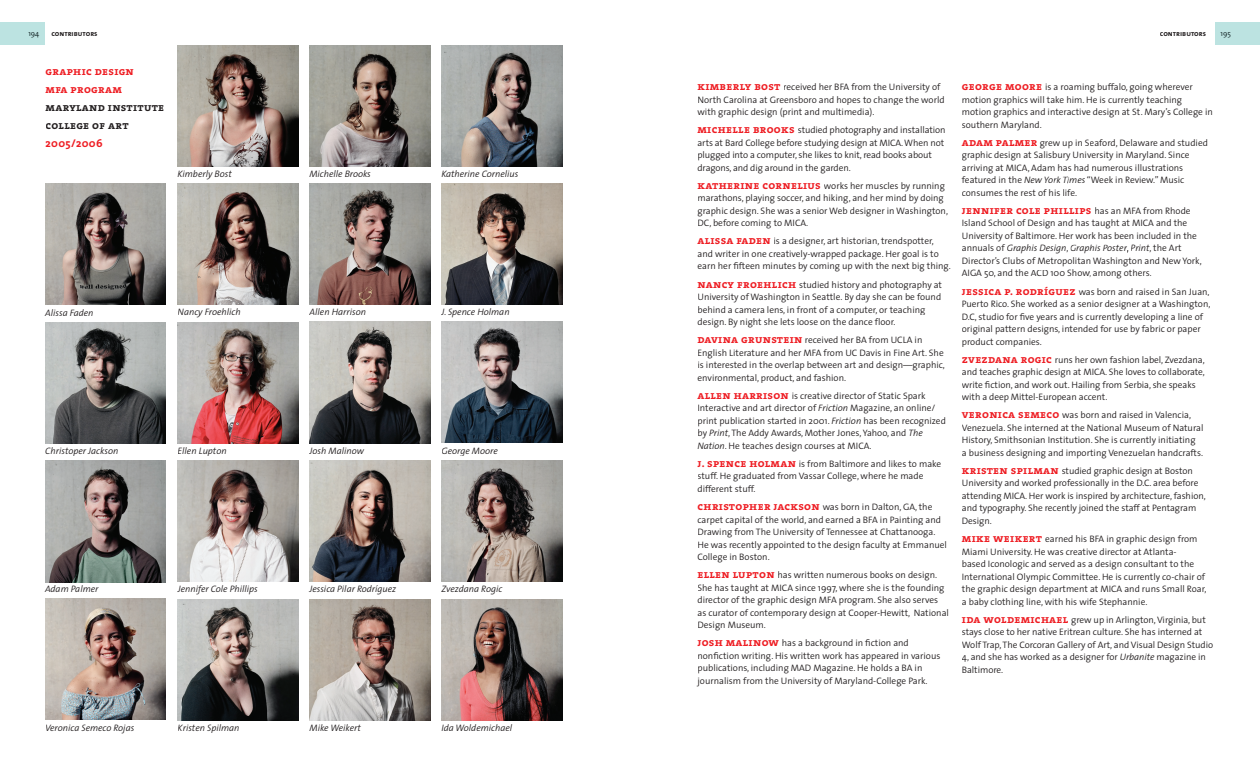
<style>
.page{position:relative;width:1260px;height:765px;background:#fff}
.page>*{position:absolute;margin:0;border:0;box-sizing:border-box;transform-origin:0 0}
.t1{font:11.25px/18.1px "The Serif Bold Caps";letter-spacing:.025em;color:#ee1d23}
.t2{font:11.25px/18.1px "The Serif Bold Caps";letter-spacing:.025em;color:#231f20}
.t3{font:700 11.25px "The Serif";letter-spacing:.025em;color:#ee1d23}
.t4{font:300 9.38px/12.5px "The Sans";color:#231f20}
.t5{font:italic 300 9.38px "The Sans";color:#231f20}
.t6{font:7.5px "The Sans Bold Caps";color:#231f20}
.t7{font:300 7.5px "The Sans";color:#09191a}
.s1{font-family:"The Serif Bold Caps";font-weight:400;font-size:11.25px;color:#ee1d23}
.s2{font-style:italic}
.s3{font-family:"The Sans";font-weight:300;font-size:9.38px;color:#231f20}
</style>
<div class="page">
<img style="left:45px;top:461px;width:121px;height:121px">
<img style="left:177px;top:322px;width:121px;height:121px">
<img style="left:442px;top:322px;width:120px;height:121px">
<img style="left:441px;top:599px;width:121px;height:121px">
<img style="left:309px;top:461px;width:121px;height:121px">
<img style="left:177px;top:599px;width:121px;height:121px">
<img style="left:309px;top:599px;width:121px;height:121px">
<img style="left:309px;top:322px;width:121px;height:121px">
<img style="left:45px;top:184px;width:121px;height:121px">
<img style="left:442px;top:45px;width:120px;height:121px">
<img style="left:177px;top:45px;width:121px;height:121px">
<img style="left:309px;top:45px;width:121px;height:121px">
<img style="left:309px;top:184px;width:121px;height:121px">
<img style="left:45px;top:322px;width:121px;height:121px">
<img style="left:177px;top:184px;width:121px;height:121px">
<img style="left:442px;top:184px;width:120px;height:121px">
<img style="left:177px;top:461px;width:121px;height:121px">
<img style="left:45px;top:599px;width:121px;height:121px">
<img style="left:442px;top:461px;width:120px;height:121px">
<div style="left:0;top:22px;width:45px;height:23px;background:#bce3e1"></div>
<div style="left:1215px;top:22px;width:45px;height:23px;background:#bce3e1"></div>
<p class="t7" style="left:28px;top:27px;width:12px">194</p>
<p class="t6" style="left:51px;top:27px;width:48px">contributors</p>
<p class="t6" style="left:1160px;top:27px;width:48px">contributors</p>
<p class="t7" style="left:1221px;top:27px;width:12px">195</p>
<p class="t1" style="left:46px;top:62px;width:90px">graphic design mfa program</p>
<p class="t2" style="left:46px;top:98px;width:120px">maryland institute college of art</p>
<p class="t3" style="left:46px;top:134px;width:58px">2005/2006</p>
<p class="t5" style="left:177px;top:166px;width:56px">Kimberly Bost</p>
<p class="t5" style="left:309px;top:166px;width:63px">Michelle Brooks</p>
<p class="t5" style="left:441px;top:166px;width:79px">Katherine Cornelius</p>
<p class="t5" style="left:45px;top:305px;width:50px">Alissa Faden</p>
<p class="t5" style="left:178px;top:304px;width:65px">Nancy Froehlich</p>
<p class="t5" style="left:310px;top:304px;width:58px">Allen Harrison</p>
<p class="t5" style="left:442px;top:304px;width:70px">J. Spence Holman</p>
<p class="t5" style="left:45px;top:443px;width:75px">Christoper Jackson</p>
<p class="t5" style="left:178px;top:443px;width:51px">Ellen Lupton</p>
<p class="t5" style="left:310px;top:443px;width:56px">Josh Malinow</p>
<p class="t5" style="left:442px;top:443px;width:58px">George Moore</p>
<p class="t5" style="left:45px;top:581px;width:55px">Adam Palmer</p>
<p class="t5" style="left:178px;top:581px;width:82px">Jennifer Cole Phillips</p>
<p class="t5" style="left:309px;top:581px;width:88px">Jessica Pilar Rodríguez</p>
<p class="t5" style="left:442px;top:581px;width:62px">Zvezdana Rogic</p>
<p class="t5" style="left:45px;top:720px;width:91px">Veronica Semeco Rojas</p>
<p class="t5" style="left:178px;top:720px;width:63px">Kristen Spilman</p>
<p class="t5" style="left:310px;top:720px;width:53px">Mike Weikert</p>
<p class="t5" style="left:442px;top:720px;width:72px">Ida Woldemichael</p>
<p class="t4" style="left:698px;top:80px;width:249px"><span class="s1">kimberly bost</span> received her BFA from the University of<br>North Carolina at Greensboro and hopes to change the world with graphic design (print and multimedia).</p>
<p class="t4" style="left:698px;top:123px;width:249px"><span class="s1">michelle brooks</span> studied photography and installation arts at Bard College before studying design at MICA. When not plugged into a computer, she likes to knit, read books about dragons, and dig around in the garden.</p>
<p class="t4" style="left:698px;top:179px;width:252px"><span class="s1">katherine cornelius</span> works her muscles by running marathons, playing soccer, and hiking, and her mind by doing graphic design. She was a senior Web designer in Washington, DC, before coming to MICA.</p>
<p class="t4" style="left:698px;top:235px;width:255px"><span class="s1">alissa faden</span> is a designer, art historian, trendspotter, and writer in one creatively-wrapped package. Her goal is to earn her fifteen minutes by coming up with the next big thing.</p>
<p class="t4" style="left:698px;top:278px;width:246px"><span class="s1">nancy froehlich</span> studied history and photography at University of Washington in Seattle. By day she can be found behind a camera lens, in front of a computer, or teaching design. By night she lets loose on the dance floor.</p>
<p class="t4" style="left:698px;top:333px;width:249px"><span class="s1">davina grunstein</span> received her BA from UCLA in English Literature and her MFA from UC Davis in Fine Art. She is interested in the overlap between art and design—graphic, environmental, product, and fashion.</p>
<p class="t4" style="left:698px;top:389px;width:250px"><span class="s1">allen harrison</span> is creative director of Static Spark Interactive and art director of <span class="s2">Friction</span> Magazine, an online/ print publication started in 2001. <span class="s2">Friction</span> has been recognized by <span class="s2">Print</span>, The Addy Awards, Mother Jones, Yahoo, and <span class="s2">The Nation</span>. He teaches design courses at MICA.</p>
<p class="t4" style="left:698px;top:457px;width:245px"><span class="s1">j. spence holman</span> is from Baltimore and likes to make stuff. He graduated from Vassar College, where he made different stuff.</p>
<p class="t4" style="left:698px;top:500px;width:251px"><span class="s1">christopher jackson</span> was born in Dalton, GA, the carpet capital of the world, and earned a BFA in Painting and Drawing from The University of Tennessee at Chattanooga.<br>He was recently appointed to the design faculty at Emmanuel College in Boston.</p>
<p class="t4" style="left:698px;top:568px;width:253px"><span class="s1">ellen lupton</span> has written numerous books on design.<br>She has taught at MICA since 1997, where she is the founding director of the graphic design MFA program. She also serves as curator of contemporary design at Cooper-Hewitt, National Design Museum.</p>
<p class="t4" style="left:698px;top:637px;width:244px"><span class="s1">josh malinow</span> has a background in fiction and nonfiction writing. His written work has appeared in various publications, including MAD Magazine. He holds a BA in journalism from the University of Maryland-College Park.</p>
<p class="t4" style="left:962px;top:80px;width:252px"><span class="s1">george moore</span> is a roaming buffalo, going wherever motion graphics will take him. He is currently teaching motion graphics and interactive design at St. Mary’s College in southern Maryland.</p>
<p class="t4" style="left:962px;top:136px;width:248px"><span class="s1">adam palmer</span> grew up in Seaford, Delaware and studied graphic design at Salisbury University in Maryland. Since arriving at MICA, Adam has had numerous illustrations featured in the <span class="s2">New York Times</span> “Week in Review.” Music consumes the rest of his life.</p>
<p class="t1" style="left:962px;top:201px;width:230px">jennifer cole phillips <span class="s3">has an MFA from Rhode</span></p>
<p class="t4" style="left:962px;top:217px;width:241px">Island School of Design and has taught at MICA and the University of Baltimore. Her work has been included in the annuals of <span class="s2">Graphis Design</span>, <span class="s2">Graphis Poster</span>, <span class="s2">Print</span>, the Art Director’s Clubs of Metropolitan Washington and New York, AIGA 50, and the ACD 100 Show, among others.</p>
<p class="t4" style="left:962px;top:285px;width:250px"><span class="s1">jessica p. rodríguez</span> was born and raised in San Juan, Puerto Rico. She worked as a senior designer at a Washington, D.C, studio for five years and is currently developing a line of original pattern designs, intended for use by fabric or paper product companies.</p>
<p class="t4" style="left:962px;top:353px;width:245px"><span class="s1">zvezdana rogic</span> runs her own fashion label, Zvezdana, and teaches graphic design at MICA. She loves to collaborate, write fiction, and work out. Hailing from Serbia, she speaks with a deep Mittel-European accent.</p>
<p class="t4" style="left:962px;top:409px;width:243px"><span class="s1">veronica semeco</span> was born and raised in Valencia, Venezuela. She interned at the National Museum of Natural History, Smithsonian Institution. She is currently initiating<br>a business designing and importing Venezuelan handcrafts.</p>
<p class="t4" style="left:962px;top:464px;width:245px"><span class="s1">kristen spilman</span> studied graphic design at Boston University and worked professionally in the D.C. area before attending MICA. Her work is inspired by architecture, fashion, and typography. She recently joined the staff at Pentagram Design.</p>
<p class="t4" style="left:962px;top:532px;width:246px"><span class="s1">mike weikert</span> earned his BFA in graphic design from Miami University. He was creative director at Atlanta-<br>based Iconologic and served as a design consultant to the International Olympic Committee. He is currently co-chair of the graphic design department at MICA and runs Small Roar, a baby clothing line, with his wife Stephannie.</p>
<p class="t4" style="left:962px;top:613px;width:253px"><span class="s1">ida woldemichael</span> grew up in Arlington, Virginia, but stays close to her native Eritrean culture. She has interned at Wolf Trap, The Corcoran Gallery of Art, and Visual Design Studio 4, and she has worked as a designer for <span class="s2">Urbanite</span> magazine in Baltimore.</p>
</div>
